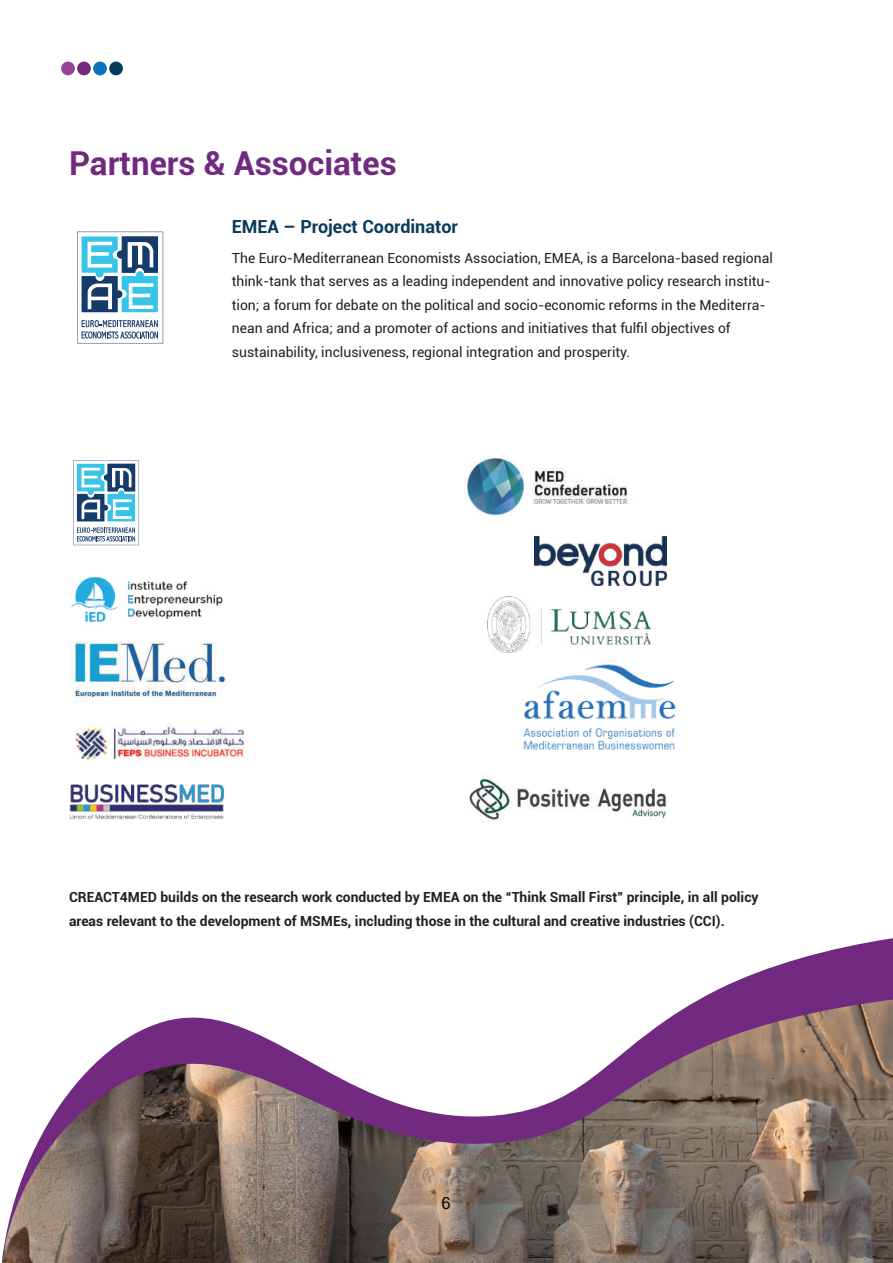
<style>
.page{position:relative;width:893px;height:1263px;background:#fff}
.page>*{position:absolute;margin:0;border:0;box-sizing:border-box;transform-origin:0 0}
.t1{font:700 33px "Roboto";color:#712a80}
.t2{font:700 18px "Roboto";color:#093a5c}
.t3{font:16.5px "Microsoft Sans Serif";color:#0b0b0b}
.t4{font:13.95px/23.4px "Roboto";color:#231f20}
.t5{font:700 13.95px/23.4px "Roboto";color:#231f20}
</style>
<div class="page">
<img style="left:469px;top:778px;width:197px;height:44px">
<svg style="left:1px;top:938px;width:892px;height:325px"></svg>
<img style="left:2px;top:999px;width:891px;height:264px">
<div style="left:61px;top:62px;width:14px;height:13px;background:#984499;border-radius:50%"></div>
<div style="left:77px;top:62px;width:14px;height:13px;background:#712a80;border-radius:50%"></div>
<div style="left:93px;top:62px;width:14px;height:13px;background:#0673bb;border-radius:50%"></div>
<div style="left:109px;top:62px;width:14px;height:13px;background:#093a5c;border-radius:50%"></div>
<svg style="left:77px;top:232px;width:86px;height:111px"></svg>
<img style="left:71px;top:577px;width:152px;height:45px">
<img style="left:72px;top:641px;width:154px;height:61px">
<img style="left:69px;top:784px;width:154px;height:36px">
<img style="left:75px;top:723px;width:169px;height:38px">
<img style="left:488px;top:597px;width:162px;height:55px">
<img style="left:535px;top:536px;width:131px;height:50px">
<img style="left:523px;top:664px;width:153px;height:86px">
<img style="left:467px;top:457px;width:162px;height:59px">
<svg style="left:74px;top:460px;width:65px;height:85px"></svg>
<h1 class="t1" style="left:69px;top:140px;width:329px">Partners &amp; Associates</h1>
<p class="t2" style="left:232px;top:214px;width:227px">EMEA – Project Coordinator</p>
<p class="t4" style="left:232px;top:246px;width:542px">The Euro-Mediterranean Economists Association, EMEA, is a Barcelona-based regional think-tank that serves as a leading independent and innovative policy research institu&shy;tion; a forum for debate on the political and socio-economic reforms in the Mediterra&shy;nean and Africa; and a promoter of actions and initiatives that fulfil objectives of sustainability, inclusiveness, regional integration and prosperity.</p>
<p class="t5" style="left:69px;top:885px;width:691px">CREACT4MED builds on the research work conducted by EMEA on the “Think Small First” principle, in all policy areas relevant to the development of MSMEs, including those in the cultural and creative industries (CCI).</p>
<p class="t3" style="left:441px;top:1193px;width:11px">6</p>
</div>
